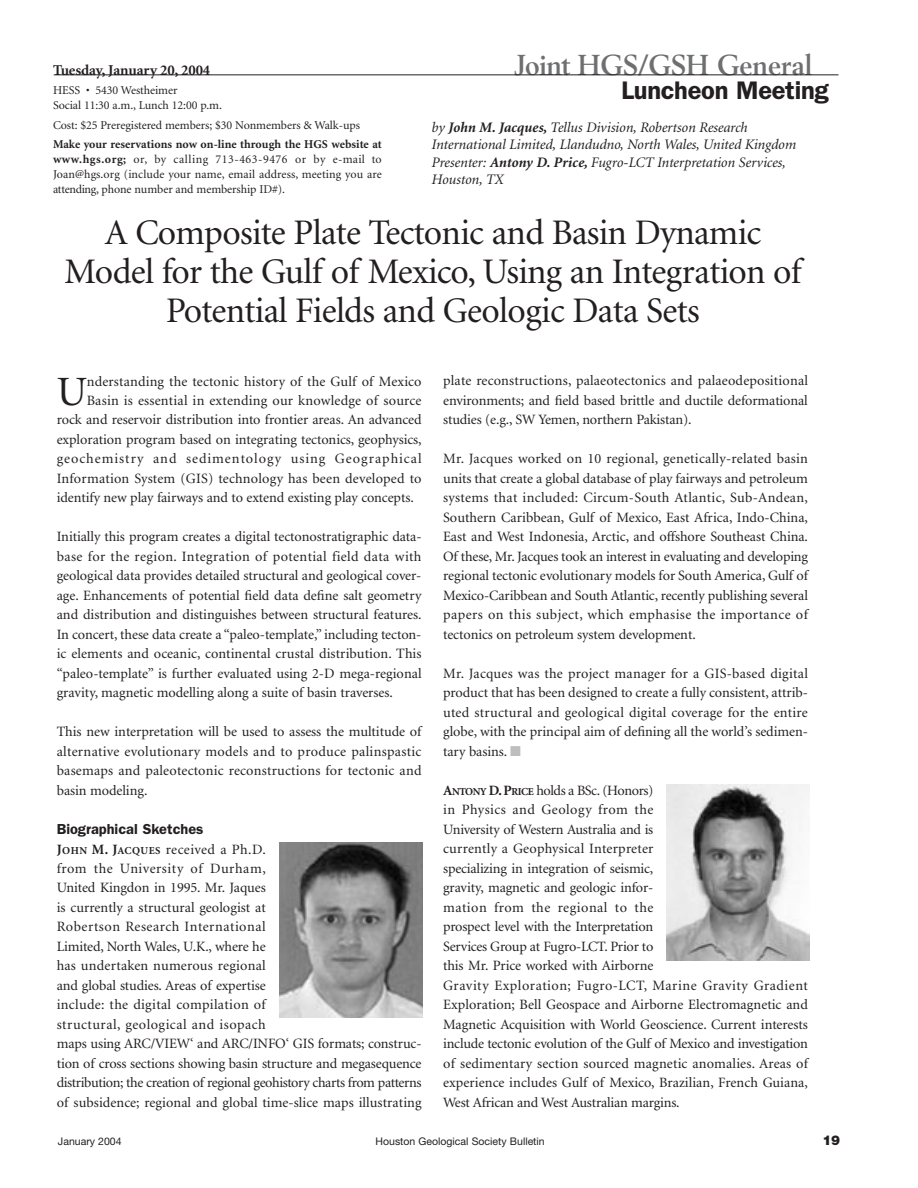
<style>
.page{position:relative;width:918px;height:1188px;background:#fff}
.page>*{position:absolute;margin:0;border:0;box-sizing:border-box;transform-origin:0 0}
.t1{font:41.7px "Minion";color:#231f20}
.t2{font:36px/39px "Minion";letter-spacing:-.02em;color:#231f20;text-align:center}
.t3{font:700 28.5px "Berling";color:#6d6f71;scale:.95 1}
.t4{font:600 25.5px "Franklin Gothic";letter-spacing:-.01em;color:#231f20}
.t5{font:700 15px "Minion";letter-spacing:-.005em;color:#231f20}
.t6{font:italic 14.55px/17.4px "Minion";letter-spacing:-.005em;color:#231f20}
.t7{font:600 14.55px "Franklin Gothic";color:#231f20}
.t8{font:14.25px/19.5px "Minion";letter-spacing:-.005em;color:#231f20;text-align:justify}
.t9{font:14.25px "Minion";letter-spacing:.015em;color:#231f20}
.t10{font:14.25px "Minion";letter-spacing:.065em;color:#231f20}
.t11{font:900 13.5px "Helvetica Neue";color:#231f20}
.t12{font:12px/15px "Minion";letter-spacing:-.005em;color:#231f20}
.t13{font:10.5px "Helvetica Neue";color:#231f20}
.s1{font-weight:700}
.s2{font-weight:700;font-size:10.65px}
.s3{color:#bcbec0}
</style>
<div class="page">
<img style="left:279px;top:842px;width:143px;height:176px">
<img style="left:667px;top:785px;width:143px;height:175px">
<hr style="left:54px;top:75px;width:784px;height:1px;background:#231f20">
<h3 class="t3" style="left:514px;top:53px;width:315px">Joint HGS/GSH General</h3>
<h3 class="t4" style="left:622px;top:82px;width:209px">Luncheon Meeting</h3>
<p class="t6" style="left:431px;top:120px;width:366px">by <span class="s1">John M. Jacques,</span> Tellus Division, Robertson Research International Limited, Llandudno, North Wales, United Kingdom Presenter: <span class="s1">Antony D. Price,</span> Fugro-LCT Interpretation Services, Houston, TX</p>
<h2 class="t2" style="left:65px;top:216px;width:738px">A Composite Plate Tectonic and Basin Dynamic<br>Model for the Gulf of Mexico, Using an Integration of<br>Potential Fields and Geologic Data Sets</h2>
<p class="t5" style="left:53px;top:64px;width:159px">Tuesday, January 20, 2004</p>
<p class="t12" style="left:53px;top:84px;width:170px">HESS • 5430 Westheimer<br>Social 11:30 a.m., Lunch 12:00 p.m.</p>
<p class="t12" style="left:53px;top:118px;width:309px">Cost: $25 Preregistered members; $30 Nonmembers &amp; Walk-ups</p>
<p class="t12" style="left:53px;top:138px;width:330px;text-align:justify"><span class="s1">Make your reservations now on-line through the HGS website at www.hgs.org;</span> or, by calling 713-463-9476 or by e-mail to Joan@hgs.org (include your name, email address, meeting you are attending, phone number and membership ID#).</p>
<h1 class="t1" style="left:57px;top:375px;width:32px">U</h1>
<p class="t8" style="left:87px;top:372px;width:336px">nderstanding the tectonic history of the Gulf of Mexico</p>
<p class="t9" style="left:87px;top:395px;width:336px">Basin is essential in extending our knowledge of source</p>
<p class="t8" style="left:57px;top:411px;width:366px">rock and reservoir distribution into frontier areas. An advanced</p>
<p class="t8" style="left:57px;top:431px;width:366px">exploration program based on integrating tectonics, geophysics,</p>
<p class="t10" style="left:57px;top:453px;width:366px">geochemistry and sedimentology using Geographical</p>
<p class="t9" style="left:57px;top:473px;width:366px">Information System (GIS) technology has been developed to</p>
<p class="t8" style="left:57px;top:489px;width:359px">identify new play fairways and to extend existing play concepts.</p>
<p class="t8" style="left:57px;top:528px;width:366px">Initially this program creates a digital tectonostratigraphic data&shy;base for the region. Integration of potential field data with geological data provides detailed structural and geological cover&shy;age. Enhancements of potential field data define salt geometry and distribution and distinguishes between structural features.<br>In concert, these data create a “paleo-template,” including tecton&shy;ic elements and oceanic, continental crustal distribution. This “paleo-template” is further evaluated using 2-D mega-regional gravity, magnetic modelling along a suite of basin traverses.</p>
<p class="t8" style="left:57px;top:723px;width:366px">This new interpretation will be used to assess the multitude of alternative evolutionary models and to produce palinspastic basemaps and paleotectonic reconstructions for tectonic and basin modeling.</p>
<p class="t7" style="left:57px;top:824px;width:148px">Biographical Sketches</p>
<p class="t8" style="left:57px;top:840px;width:366px;text-align:left"><span class="s1">J</span><span class="s2">OHN</span> <span class="s1">M. J</span><span class="s2">ACQUES</span> received a Ph.D.<br>from the University of Durham,<br>United Kingdon in 1995. Mr. Jaques<br>is currently a structural geologist at<br>Robertson Research International<br>Limited, North Wales, U.K., where he<br>has undertaken numerous regional<br>and global studies. Areas of expertise<br>include: the digital compilation of<br>structural, geological and isopach<br>maps using ARC/VIEW‘ and ARC/INFO‘ GIS formats; construc&shy;tion of cross sections showing basin structure and megasequence distribution; the creation of regional geohistory charts from patterns of subsidence; regional and global time-slice maps illustrating</p>
<p class="t8" style="left:443px;top:372px;width:366px">plate reconstructions, palaeotectonics and palaeodepositional environments; and field based brittle and ductile deformational studies (e.g., SW Yemen, northern Pakistan).</p>
<p class="t8" style="left:443px;top:450px;width:366px">Mr. Jacques worked on 10 regional, genetically-related basin units that create a global database of play fairways and petroleum systems that included: Circum-South Atlantic, Sub-Andean, Southern Caribbean, Gulf of Mexico, East Africa, Indo-China, East and West Indonesia, Arctic, and offshore Southeast China.<br>Of these, Mr. Jacques took an interest in evaluating and developing regional tectonic evolutionary models for South America, Gulf of Mexico-Caribbean and South Atlantic, recently publishing several papers on this subject, which emphasise the importance of tectonics on petroleum system development.</p>
<p class="t8" style="left:443px;top:665px;width:366px">Mr. Jacques was the project manager for a GIS-based digital product that has been designed to create a fully consistent, attrib&shy;uted structural and geological digital coverage for the entire globe, with the principal aim of defining all the world’s sedimen&shy;tary basins. <span class="s3">■</span></p>
<p class="t8" style="left:443px;top:782px;width:366px;text-align:left"><span class="s1">A</span><span class="s2">NTONY</span> <span class="s1">D. P</span><span class="s2">RICE</span> holds a BSc. (Honors)<br>in Physics and Geology from the<br>University of Western Australia and is<br>currently a Geophysical Interpreter<br>specializing in integration of seismic,<br>gravity, magnetic and geologic infor-<br>mation from the regional to the<br>prospect level with the Interpretation<br>Services Group at Fugro-LCT. Prior to<br>this Mr. Price worked with Airborne<br>Gravity Exploration; Fugro-LCT, Marine Gravity Gradient Exploration; Bell Geospace and Airborne Electromagnetic and Magnetic Acquisition with World Geoscience. Current interests include tectonic evolution of the Gulf of Mexico and investigation of sedimentary section sourced magnetic anomalies. Areas of experience includes Gulf of Mexico, Brazilian, French Guiana, West African and West Australian margins.</p>
<p class="t13" style="left:58px;top:1138px;width:65px">January 2004</p>
<p class="t13" style="left:376px;top:1138px;width:171px">Houston Geological Society Bulletin</p>
<p class="t11" style="left:822px;top:1135px;width:19px">19</p>
</div>
